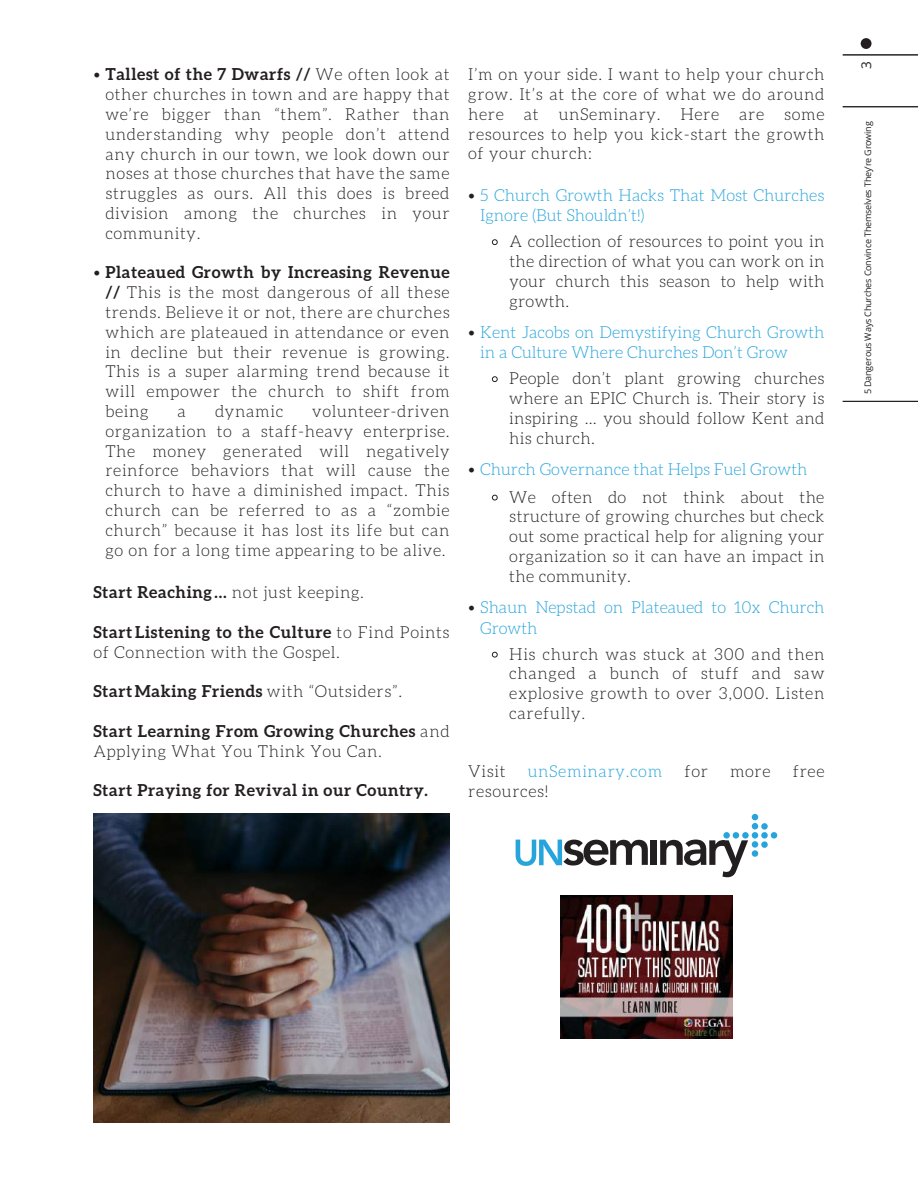
<style>
.page{position:relative;width:918px;height:1188px;background:#fff}
.page>*{position:absolute;margin:0;border:0;box-sizing:border-box;transform-origin:0 0}
.t1{font:300 16.5px/19.8px "Aleo";letter-spacing:.04em;color:#231f20;text-align:justify}
.t2{font:300 16.5px/20.2px "Aleo";color:#26a4db}
.t3{font:700 16.5px/19.8px "Aleo";letter-spacing:.04em;color:#231f20}
.t4{font:300 16.5px "Aleo";letter-spacing:.04em;color:#26a4db}
.t5{font:13.5px "Open Sans";color:#231f20}
.t6{font:9px "Open Sans";letter-spacing:-.02em;color:#231f20}
.s1{font-weight:700}
.s2{font-weight:300}
.s3{color:#231f20}
</style>
<div class="page">
<div style="left:861px;top:38px;width:11px;height:11px;background:#231f20;border-radius:50%"></div>
<hr style="left:843px;top:106px;width:75px;height:1px;background:#231f20">
<hr style="left:843px;top:55px;width:75px;height:1px;background:#231f20">
<hr style="left:843px;top:401px;width:75px;height:1px;background:#231f20">
<img style="left:93px;top:814px;width:357px;height:309px">
<svg style="left:491px;top:239px;width:7px;height:7px"></svg>
<svg style="left:491px;top:376px;width:7px;height:7px"></svg>
<svg style="left:491px;top:494px;width:7px;height:7px"></svg>
<svg style="left:491px;top:651px;width:7px;height:7px"></svg>
<div style="left:723px;top:832px;width:7px;height:7px;background:#26a4db;border-radius:50%"></div>
<div style="left:761px;top:832px;width:7px;height:7px;background:#26a4db;border-radius:50%"></div>
<div style="left:742px;top:832px;width:7px;height:7px;background:#26a4db;border-radius:50%"></div>
<div style="left:733px;top:832px;width:6px;height:7px;background:#26a4db;border-radius:50%"></div>
<div style="left:771px;top:832px;width:6px;height:7px;background:#26a4db;border-radius:50%"></div>
<div style="left:761px;top:841px;width:7px;height:7px;background:#26a4db;border-radius:50%"></div>
<div style="left:761px;top:823px;width:7px;height:7px;background:#26a4db;border-radius:50%"></div>
<div style="left:752px;top:832px;width:6px;height:7px;background:#26a4db;border-radius:50%"></div>
<div style="left:752px;top:850px;width:6px;height:7px;background:#26a4db;border-radius:50%"></div>
<div style="left:752px;top:841px;width:6px;height:7px;background:#26a4db;border-radius:50%"></div>
<svg style="left:752px;top:814px;width:6px;height:15px"></svg>
<svg style="left:516px;top:840px;width:132px;height:26px"></svg>
<div style="left:651px;top:840px;width:6px;height:25px;background:#231f20"></div>
<svg style="left:660px;top:840px;width:88px;height:37px"></svg>
<img style="left:560px;top:895px;width:172px;height:143px">
<p class="t1" style="left:105px;top:65px;width:346px;text-indent:-12px">• <span class="s1">Tallest of the 7 Dwarfs //</span> We often look at other churches in town and are happy that we’re bigger than “them”. Rather than understanding why people don’t attend any church in our town, we look down our noses at those churches that have the same struggles as ours. All this does is breed division among the churches in your community.</p>
<p class="t1" style="left:105px;top:263px;width:346px;text-indent:-12px">• <span class="s1">Plateaued Growth by Increasing Revenue //</span> This is the most dangerous of all these trends. Believe it or not, there are churches which are plateaued in attendance or even in decline but their revenue is growing.<br>This is a super alarming trend because it will empower the church to shift from being</p>
<p class="t1" style="left:105px;top:401px;width:346px;text-indent:207px">volunteer-driven organization to a staff-heavy enterprise.<br>The money generated will negatively reinforce behaviors that will cause the church to have a diminished impact. This church can be referred to as a “zombie church” because it has lost its life but can go on for a long time appearing to be alive.</p>
<p class="t1" style="left:93px;top:583px;width:272px"><span class="s1">Start Reaching …</span> not just keeping.</p>
<p class="t1" style="left:93px;top:622px;width:358px"><span class="s1">Start Listening to the Culture</span> to Find Points of Connection with the Gospel.</p>
<p class="t3" style="left:93px;top:681px;width:310px">Start Making Friends <span class="s2">with “Outsiders”.</span></p>
<p class="t3" style="left:93px;top:721px;width:358px">Start Learning From Growing Churches <span class="s2">and<br>Applying What You Think You Can.</span></p>
<p class="t3" style="left:93px;top:780px;width:336px">Start Praying for Revival in our Country.</p>
<p class="t1" style="left:178px;top:401px;width:10px">a</p>
<p class="t1" style="left:215px;top:401px;width:70px">dynamic</p>
<p class="t1" style="left:468px;top:64px;width:358px">I’m on your side. I want to help your church grow. It’s at the core of what we do around here at unSeminary. Here are some resources to help you kick-start the growth of your church:</p>
<p class="t2" style="left:480px;top:185px;width:346px;text-indent:-12px"><span class="s3">•</span> 5 Church Growth Hacks That Most Churches<br>Ignore (But Shouldn’t!)</p>
<p class="t1" style="left:509px;top:231px;width:317px">A collection of resources to point you in the direction of what you can work on in your church this season to help with growth.</p>
<p class="t2" style="left:480px;top:322px;width:346px;text-indent:-12px"><span class="s3">•</span> Kent Jacobs on Demystifying Church Growth in a Culture Where Churches Don’t Grow</p>
<p class="t1" style="left:509px;top:368px;width:317px">People don’t plant growing churches where an EPIC Church is. Their story is inspiring … you should follow Kent and his church.</p>
<p class="t2" style="left:509px;top:455px;width:317px;line-height:27.8px;text-indent:-41px"><span class="s3">•</span> Church Governance that Helps Fuel Growth<br><span class="s3">We often do not think about the</span></p>
<p class="t1" style="left:509px;top:507px;width:317px">structure of growing churches but check out some practical help for aligning your organization so it can have an impact in the community.</p>
<p class="t2" style="left:480px;top:597px;width:346px;text-indent:-12px"><span class="s3">•</span> Shaun Nepstad on Plateaued to 10x Church<br>Growth</p>
<p class="t1" style="left:509px;top:644px;width:317px">His church was stuck at 300 and then changed a bunch of stuff and saw explosive growth to over 3,000. Listen carefully.</p>
<p class="t1" style="left:468px;top:762px;width:39px">Visit</p>
<p class="t4" style="left:528px;top:763px;width:136px">unSeminary.com</p>
<p class="t1" style="left:684px;top:762px;width:25px">for</p>
<p class="t1" style="left:730px;top:762px;width:42px">more</p>
<p class="t1" style="left:793px;top:762px;width:33px">free</p>
<p class="t1" style="left:468px;top:781px;width:82px">resources!</p>
<p class="t5" style="left:857px;top:69px;width:9px;rotate:-90deg">3</p>
<p class="t6" style="left:862px;top:394px;width:274px;rotate:-90deg">5 Dangerous Ways Churches Convince Themselves They’re Growing</p>
</div>
